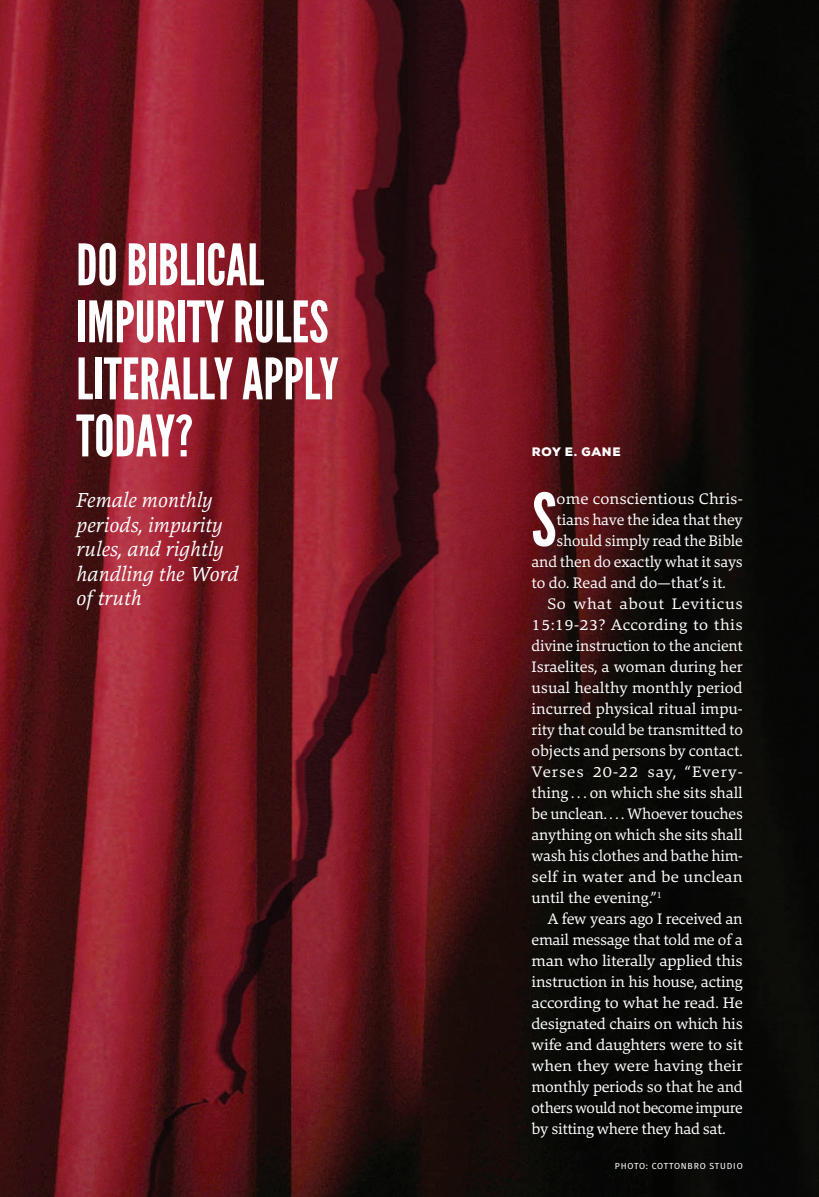
<style>
.page{position:relative;width:819px;height:1197px;background:#fff}
.page>*{position:absolute;margin:0;border:0;box-sizing:border-box;transform-origin:0 0}
.t1{font:72.98px "League Gothic";color:#fff}
.t2{font:57.05px/57.1px "League Gothic";color:#fff}
.t3{font:italic 21px/24.5px "Danton";color:#fff}
.t4{font:15.75px "Danton";letter-spacing:-.01em;color:#fff}
.t5{font:15.75px "Danton";letter-spacing:-.01em;color:#fff;scale:1.05 1}
.t6{font:15.75px "Danton";letter-spacing:.01em;color:#fff;scale:1.05 1}
.t7{font:15.75px "Danton";letter-spacing:-.01em;color:#fff;scale:1.04 1}
.t8{font:15.75px "Danton";letter-spacing:.025em;color:#fff;scale:1.05 1}
.t9{font:15.75px "Danton";letter-spacing:.055em;color:#fff;scale:1.05 1}
.t10{font:15.75px "Danton";letter-spacing:.04em;color:#fff;scale:1.05 1}
.t11{font:900 12.25px "Nexa";letter-spacing:.065em;color:#fff}
.t12{font:8.75px "Fira Sans";letter-spacing:.09em;color:#fff}
</style>
<div class="page">
<img style="left:0;top:0;width:819px;height:1197px">
<h2 class="t2" style="left:76px;top:241px;width:264px">DO BIBLICAL<br>IMPURITY RULES<br>LITERALLY APPLY<br>TODAY?</h2>
<h3 class="t3" style="left:76px;top:489px;width:164px">Female monthly periods, impurity rules, and rightly handling the Word of truth</h3>
<p class="t11" style="left:532px;top:445px;width:91px">ROY E. GANE</p>
<h1 class="t1" style="left:532px;top:492px;width:27px">S</h1>
<p class="t6" style="left:557px;top:492px;width:179px">ome conscientious Chris-</p>
<p class="t4" style="left:557px;top:513px;width:188px">tians have the idea that they</p>
<p class="t4" style="left:557px;top:534px;width:188px">should simply read the Bible</p>
<p class="t4" style="left:532px;top:555px;width:213px">and then do exactly what it says</p>
<p class="t4" style="left:532px;top:576px;width:196px">to do. Read and do—that’s it.</p>
<p class="t10" style="left:547px;top:597px;width:188px">So what about Leviticus</p>
<p class="t8" style="left:532px;top:618px;width:203px">15:19-23? According to this</p>
<p class="t4" style="left:532px;top:639px;width:213px">divine instruction to the ancient</p>
<p class="t4" style="left:532px;top:660px;width:213px">Israelites, a woman during her</p>
<p class="t4" style="left:532px;top:681px;width:213px">usual healthy monthly period</p>
<p class="t4" style="left:532px;top:702px;width:213px">incurred physical ritual impu-</p>
<p class="t4" style="left:532px;top:723px;width:213px">rity that could be transmitted to</p>
<p class="t4" style="left:532px;top:744px;width:213px">objects and persons by contact.</p>
<p class="t9" style="left:532px;top:765px;width:203px">Verses 20-22 say, “Every-</p>
<p class="t4" style="left:532px;top:786px;width:213px">thing . . . on which she sits shall</p>
<p class="t4" style="left:532px;top:807px;width:213px">be unclean. . . . Whoever touches</p>
<p class="t4" style="left:532px;top:828px;width:213px">anything on which she sits shall</p>
<p class="t4" style="left:532px;top:849px;width:213px">wash his clothes and bathe him-</p>
<p class="t6" style="left:532px;top:870px;width:202px">self in water and be unclean</p>
<p class="t4" style="left:532px;top:891px;width:132px">until the evening.”<sup>1</sup></p>
<p class="t4" style="left:547px;top:912px;width:197px">A few years ago I received an</p>
<p class="t4" style="left:532px;top:933px;width:213px">email message that told me of a</p>
<p class="t7" style="left:532px;top:954px;width:204px">man who literally applied this</p>
<p class="t4" style="left:532px;top:975px;width:213px">instruction in his house, acting</p>
<p class="t5" style="left:532px;top:996px;width:203px">according to what he read. He</p>
<p class="t4" style="left:532px;top:1017px;width:213px">designated chairs on which his</p>
<p class="t4" style="left:532px;top:1038px;width:213px">wife and daughters were to sit</p>
<p class="t5" style="left:532px;top:1059px;width:203px">when they were having their</p>
<p class="t4" style="left:532px;top:1080px;width:213px">monthly periods so that he and</p>
<p class="t4" style="left:532px;top:1101px;width:213px">others would not become impure</p>
<p class="t4" style="left:532px;top:1122px;width:196px">by sitting where they had sat.</p>
<p class="t12" style="left:615px;top:1159px;width:129px">PHOTO: COTTONBRO STUDIO</p>
</div>
